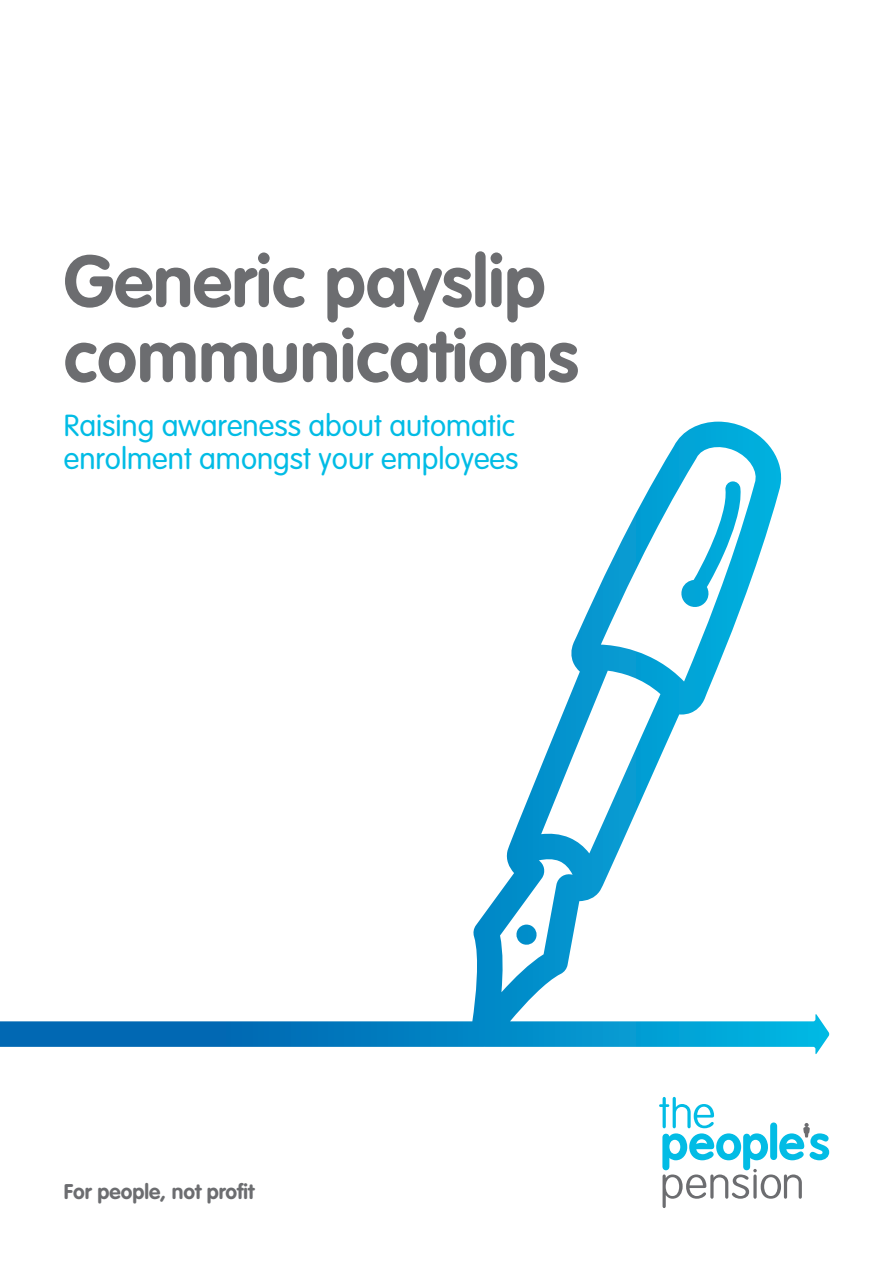
<style>
.page{position:relative;width:893px;height:1263px;background:#fff}
.page>*{position:absolute;margin:0;border:0;box-sizing:border-box;transform-origin:0 0}
._1__Headline{font:700 72px/75px "VAG Rounded Std";color:#6c6d70}
._2__Subheading_1_-_2{font:300 30px/33px "VAG Rounded Std";color:#02bce5}
._1__Headline-2{font:700 21px "VAG Rounded Std";color:#6c6d70}
</style>
<div class="page">
<svg style="left:0;top:422px;width:829px;height:632px"></svg>
<svg style="left:659px;top:1097px;width:170px;height:111px"></svg>
<p class="_1__Headline" style="left:64px;top:247px;width:516px">Generic payslip communications</p>
<p class="_2__Subheading_1_-_2" style="left:64px;top:410px;width:456px">Raising awareness about automatic enrolment amongst your employees</p>
<p class="_1__Headline-2" style="left:64px;top:1179px;width:192px">For people, not profit</p>
</div>
